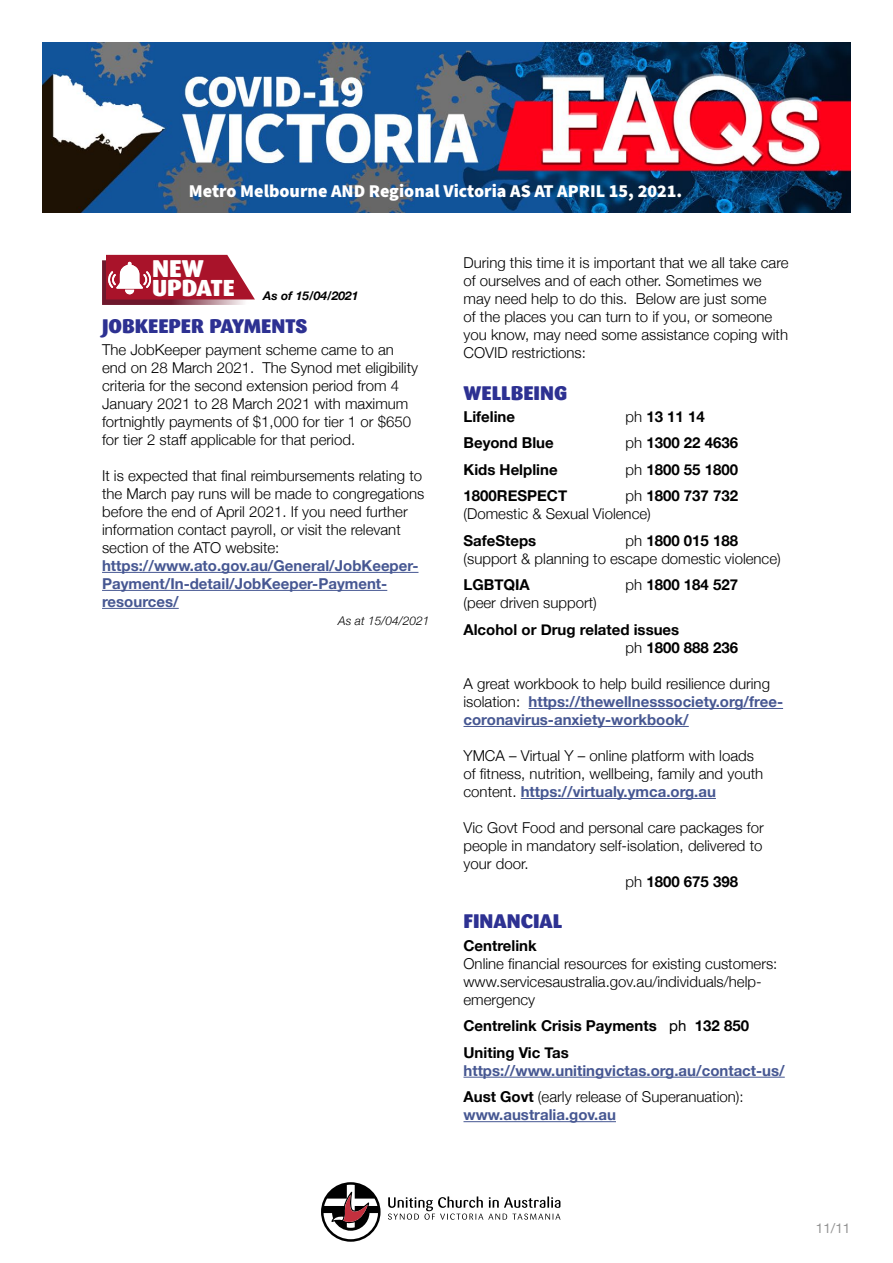
<style>
.page{position:relative;width:893px;height:1263px;background:#fff}
.page>*{position:absolute;margin:0;border:0;box-sizing:border-box;transform-origin:0 0}
.t1{font:900 23.85px "Sari";color:#fff}
.t2{font:900 22.8px "Sari";color:#fff}
.t3{font:900 19.5px "Sari";color:#2d3192}
.t4{font:900 18px "Source Sans Pro";color:#fff}
.t5{font:300 15px/18px "Helvetica Neue";color:#000}
.t6{font:700 15px/18px "Helvetica Neue";color:#465792}
.t7{font:700 15px/18px "Helvetica Neue";color:#000}
.t8{font:13.5px "Helvetica Neue";color:#939393}
.t9{font:italic 700 12px "Helvetica Neue";color:#000}
.t10{font:italic 300 12px "Helvetica Neue";color:#000}
.s1{font-weight:300}
.s2{font-weight:700}
.s3{font-weight:300;color:#000}
.s4{font-weight:700;color:#465792}
.s5{font-weight:400}
.s6{color:#000}
</style>
<div class="page">
<hr style="left:102px;top:572px;width:316px;height:1px;background:#465792">
<hr style="left:102px;top:590px;width:285px;height:1px;background:#465792">
<hr style="left:102px;top:608px;width:77px;height:1px;background:#465792">
<svg style="left:102px;top:255px;width:153px;height:50px"></svg>
<hr style="left:528px;top:708px;width:255px;height:1px;background:#465792">
<hr style="left:463px;top:726px;width:226px;height:1px;background:#465792">
<hr style="left:521px;top:798px;width:195px;height:1px;background:#465792">
<hr style="left:463px;top:1077px;width:322px;height:1px;background:#465792">
<hr style="left:463px;top:1121px;width:153px;height:1px;background:#465792">
<svg style="left:388px;top:1196px;width:172px;height:24px"></svg>
<svg style="left:321px;top:1182px;width:60px;height:60px"></svg>
<img style="left:43px;top:43px;width:807px;height:169px">
<p class="t4" style="left:189px;top:178px;width:495px">Metro Melbourne AND Regional Victoria AS AT APRIL 15, 2021.</p>
<h1 class="t1" style="left:152px;top:254px;width:53px">NEW</h1>
<h2 class="t2" style="left:152px;top:273px;width:84px">UPDATE</h2>
<p class="t9" style="left:263px;top:287px;width:97px">As of 15/04/2021</p>
<h3 class="t3" style="left:102px;top:314px;width:207px">JOBKEEPER PAYMENTS</h3>
<p class="t5" style="left:102px;top:339px;width:318px">The JobKeeper payment scheme came to an end on 28 March 2021. The Synod met eligibility criteria for the second extension period from 4<br>January 2021 to 28 March 2021 with maximum fortnightly payments of $1,000 for tier 1 or $650 for tier 2 staff applicable for that period.</p>
<p class="t5" style="left:102px;top:465px;width:324px">It is expected that final reimbursements relating to the March pay runs will be made to congregations before the end of April 2021. If you need further information contact payroll, or visit the relevant section of the ATO website:</p>
<p class="t6" style="left:102px;top:557px;width:318px">https://www.ato.gov.au/General/JobKeeper-<br>Payment/In-detail/JobKeeper-Payment&shy;resources/</p>
<p class="t10" style="left:338px;top:611px;width:93px">As at 15/04/2021</p>
<p class="t5" style="left:463px;top:253px;width:327px">During this time it is important that we all take care of ourselves and of each other. Sometimes we may need help to do this. Below are just some<br>of the places you can turn to if you, or someone you know, may need some assistance coping with COVID restrictions:</p>
<h3 class="t3" style="left:463px;top:381px;width:105px">WELLBEING</h3>
<p class="t7" style="left:463px;top:408px;width:53px">Lifeline</p>
<p class="t7" style="left:625px;top:408px;width:81px"><span class="s1">ph</span> 13 11 14</p>
<p class="t7" style="left:463px;top:434px;width:92px">Beyond Blue</p>
<p class="t7" style="left:625px;top:434px;width:114px"><span class="s1">ph</span> 1300 22 4636</p>
<p class="t7" style="left:463px;top:461px;width:96px">Kids Helpline</p>
<p class="t7" style="left:625px;top:461px;width:114px"><span class="s1">ph</span> 1800 55 1800</p>
<p class="t7" style="left:463px;top:487px;width:105px">1800RESPECT</p>
<p class="t5" style="left:463px;top:486px;width:276px;text-indent:162px">ph <span class="s2">1800 737 732 </span>(Domestic &amp; Sexual Violence)</p>
<p class="t7" style="left:463px;top:532px;width:74px">SafeSteps</p>
<p class="t5" style="left:463px;top:530px;width:319px;text-indent:162px">ph <span class="s2">1800 015 188 </span>(support &amp; planning to escape domestic violence)</p>
<p class="t7" style="left:463px;top:576px;width:68px">LGBTQIA</p>
<p class="t7" style="left:625px;top:576px;width:114px"><span class="s1">ph</span> 1800 184 527</p>
<p class="t5" style="left:463px;top:593px;width:135px">(peer driven support)</p>
<p class="t7" style="left:625px;top:621px;width:114px;text-indent:-162px">Alcohol or Drug related issues<br><span class="s1">ph</span> 1800 888 236</p>
<p class="t6" style="left:463px;top:675px;width:321px"><span class="s3">A great workbook to help build resilience during isolation:</span> https://thewellnesssociety.org/free&shy;coronavirus-anxiety-workbook/</p>
<p class="t5" style="left:463px;top:745px;width:301px">YMCA – Virtual Y – online platform with loads of fitness, nutrition, wellbeing, family and youth content. <span class="s4">https://virtualy.ymca.org.au</span></p>
<p class="t5" style="left:463px;top:817px;width:302px">Vic Govt Food and personal care packages for</p>
<p class="t5" style="left:463px;top:835px;width:300px">people in mandatory self-isolation, delivered to</p>
<p class="t5" style="left:463px;top:853px;width:67px">your door.</p>
<p class="t7" style="left:625px;top:873px;width:114px"><span class="s1">ph</span> 1800 675 398</p>
<h3 class="t3" style="left:463px;top:909px;width:100px">FINANCIAL</h3>
<p class="t7" style="left:463px;top:937px;width:75px">Centrelink</p>
<p class="t5" style="left:463px;top:953px;width:315px">Online financial resources for existing customers: www.servicesaustralia.gov.au/individuals/help&shy;emergency</p>
<p class="t7" style="left:463px;top:1013px;width:287px;line-height:26.5px">Centrelink Crisis Payments <span class="s5">ph</span> 132 850<br>Uniting Vic Tas</p>
<p class="t6" style="left:463px;top:1057px;width:323px;line-height:26.5px">https://www.unitingvictas.org.au/contact-us/<br><span class="s6">Aust Govt</span> <span class="s3">(early release of Superanuation):</span></p>
<p class="t6" style="left:463px;top:1106px;width:154px">www.australia.gov.au</p>
<p class="t8" style="left:816px;top:1219px;width:36px">11/11</p>
</div>
